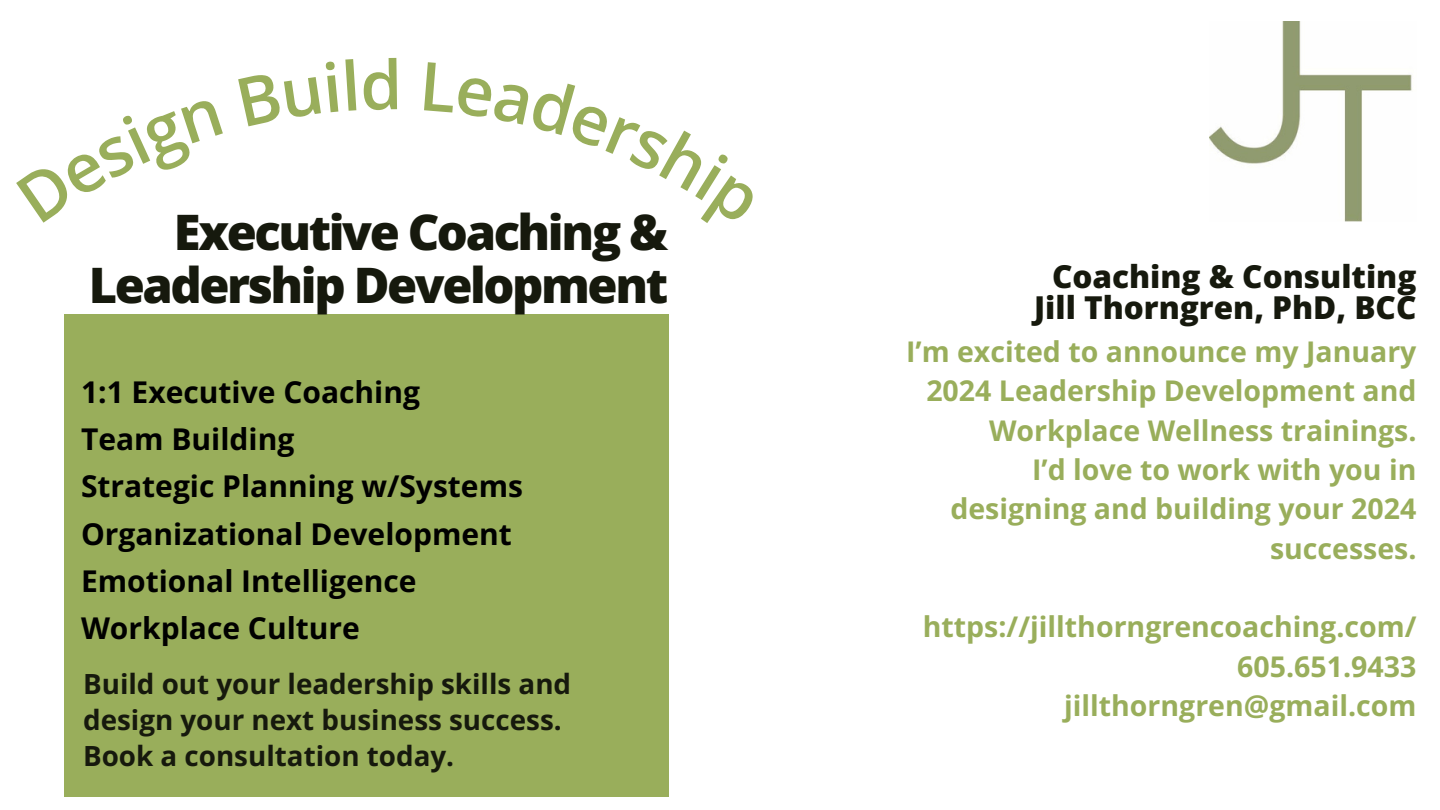
<style>
.page{position:relative;width:1440px;height:810px;background:#fff}
.page>*{position:absolute;margin:0;border:0;box-sizing:border-box;transform-origin:0 0}
.t1{font:800 48.9px "Open Sans";letter-spacing:-.05em;color:#16190d}
.t2{font:800 31.5px "Open Sans";color:#16190d}
.t3{font:700 30px "Open Sans";color:#000}
.t4{font:700 28.5px/39.3px "Open Sans";color:#99ae5b;text-align:right}
.t5{font:700 27.75px/36px "Open Sans";color:#16190d}
</style>
<div class="page">
<img style="left:1209px;top:22px;width:203px;height:200px">
<div style="left:65px;top:315px;width:604px;height:482px;background:#99ae5b"></div>
<p class="t1" style="left:174px;top:197px;width:496px">Executive Coaching &amp;</p>
<p class="t1" style="left:89px;top:250px;width:581px">Leadership Development</p>
<p class="t2" style="left:1052px;top:254px;width:366px">Coaching &amp; Consulting</p>
<p class="t2" style="left:1034px;top:286px;width:384px">Jill Thorngren, PhD, BCC</p>
<p class="t3" style="left:81px;top:371px;width:341px">1:1 Executive Coaching</p>
<p class="t3" style="left:81px;top:418px;width:215px">Team Building</p>
<p class="t3" style="left:81px;top:465px;width:444px">Strategic Planning w/Systems</p>
<p class="t3" style="left:81px;top:513px;width:432px">Organizational Development</p>
<p class="t3" style="left:81px;top:560px;width:337px">Emotional Intelligence</p>
<p class="t3" style="left:81px;top:607px;width:280px">Workplace Culture</p>
<p class="t5" style="left:83px;top:666px;width:490px">Build out your leadership skills and design your next business success.</p>
<p class="t5" style="left:83px;top:738px;width:373px">Book a consultation today.</p>
<p class="t4" style="left:906px;top:331px;width:512px">I’m excited to announce my January<br>2024 Leadership Development and<br>Workplace Wellness trainings.</p>
<p class="t4" style="left:950px;top:449px;width:468px">I’d love to work with you in designing and building your 2024 successes.</p>
<p class="t4" style="left:923px;top:607px;width:495px">https://jillthorngrencoaching.com/<br>605.651.9433</p>
<p class="t4" style="left:1064px;top:686px;width:354px">jillthorngren@gmail.com</p>
</div>
